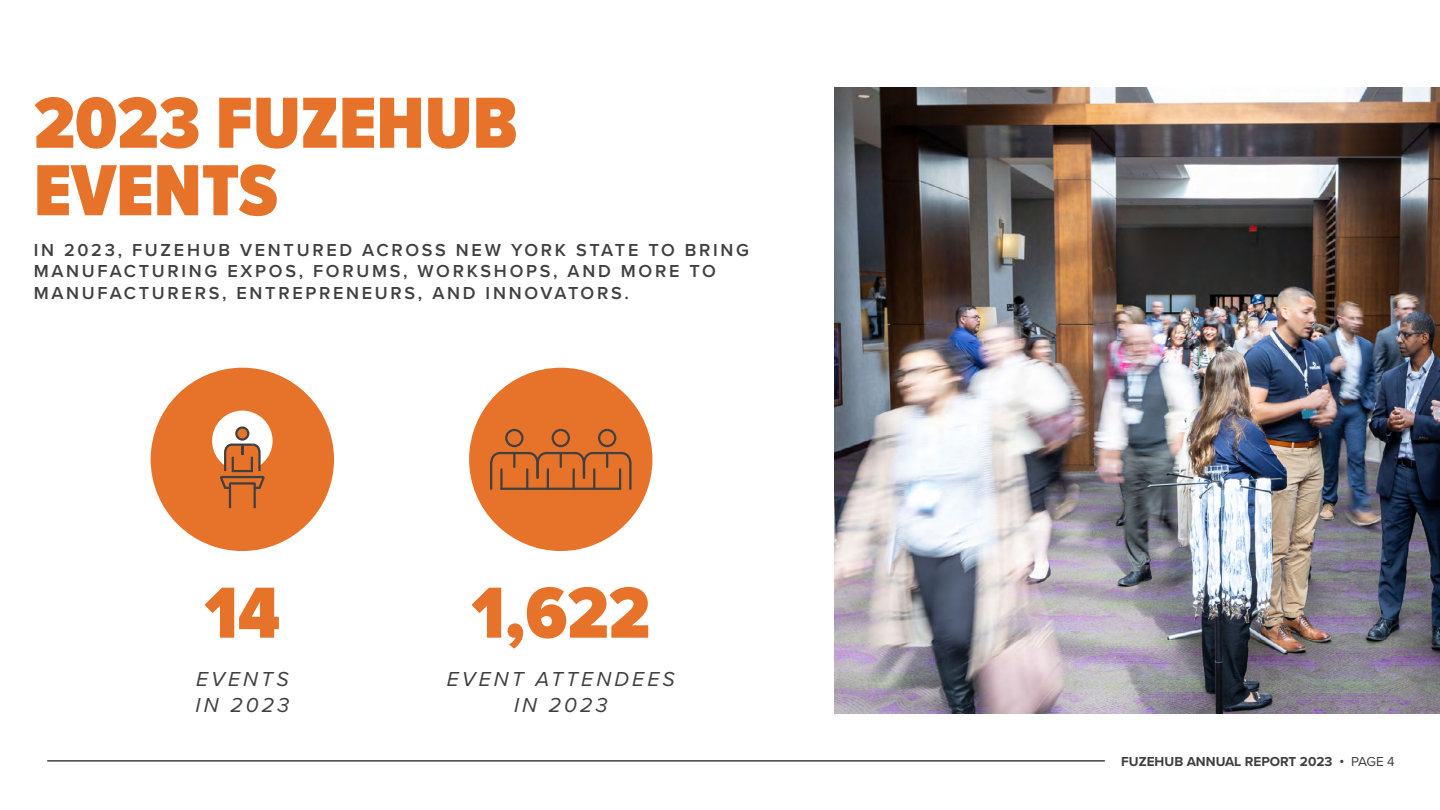
<style>
.page{position:relative;width:1440px;height:810px;background:#fff}
.page>*{position:absolute;margin:0;border:0;box-sizing:border-box;transform-origin:0 0}
.t1{font:900 75px/67.5px "Proxima Nova Cond";color:#e67329}
.t2{font:italic 21px/25.2px "Proxima Nova";letter-spacing:.15em;color:#404040}
.t3{font:600 18px/21.6px "Proxima Nova";letter-spacing:.15em;color:#404040}
.t4{font:700 13.5px "Proxima Nova";color:#403f3f}
.s1{font-weight:400}
</style>
<div class="page">
<hr style="left:48px;top:760px;width:1056px;height:2px;background:#403f3f">
<div style="left:151px;top:368px;width:183px;height:183px;background:#e67329;border-radius:50%"></div>
<svg style="left:212px;top:411px;width:61px;height:97px"></svg>
<div style="left:469px;top:368px;width:183px;height:183px;background:#e67329;border-radius:50%"></div>
<svg style="left:490px;top:429px;width:142px;height:61px"></svg>
<hr style="left:500px;top:488px;width:121px;height:2px;background:#404040">
<img style="left:835px;top:88px;width:605px;height:625px">
<h1 class="t1" style="left:34px;top:89px;width:485px">2023 FUZEHUB<br>EVENTS</h1>
<p class="t3" style="left:34px;top:240px;width:717px">IN 2023, FUZEHUB VENTURED ACROSS NEW YORK STATE TO BRING<br>MANUFACTURING EXPOS, FORUMS, WORKSHOPS, AND MORE TO<br>MANUFACTURERS, ENTREPRENEURS, AND INNOVATORS.</p>
<h1 class="t1" style="left:204px;top:579px;width:77px">14</h1>
<h1 class="t1" style="left:471px;top:579px;width:180px">1,622</h1>
<p class="t2" style="left:196px;top:667px;width:95px">EVENTS<br>IN 2023</p>
<p class="t2" style="left:447px;top:667px;width:230px;text-align:center">EVENT ATTENDEES<br>IN 2023</p>
<p class="t4" style="left:1121px;top:756px;width:275px">FUZEHUB ANNUAL REPORT 2023 • <span class="s1">PAGE 4</span></p>
</div>
